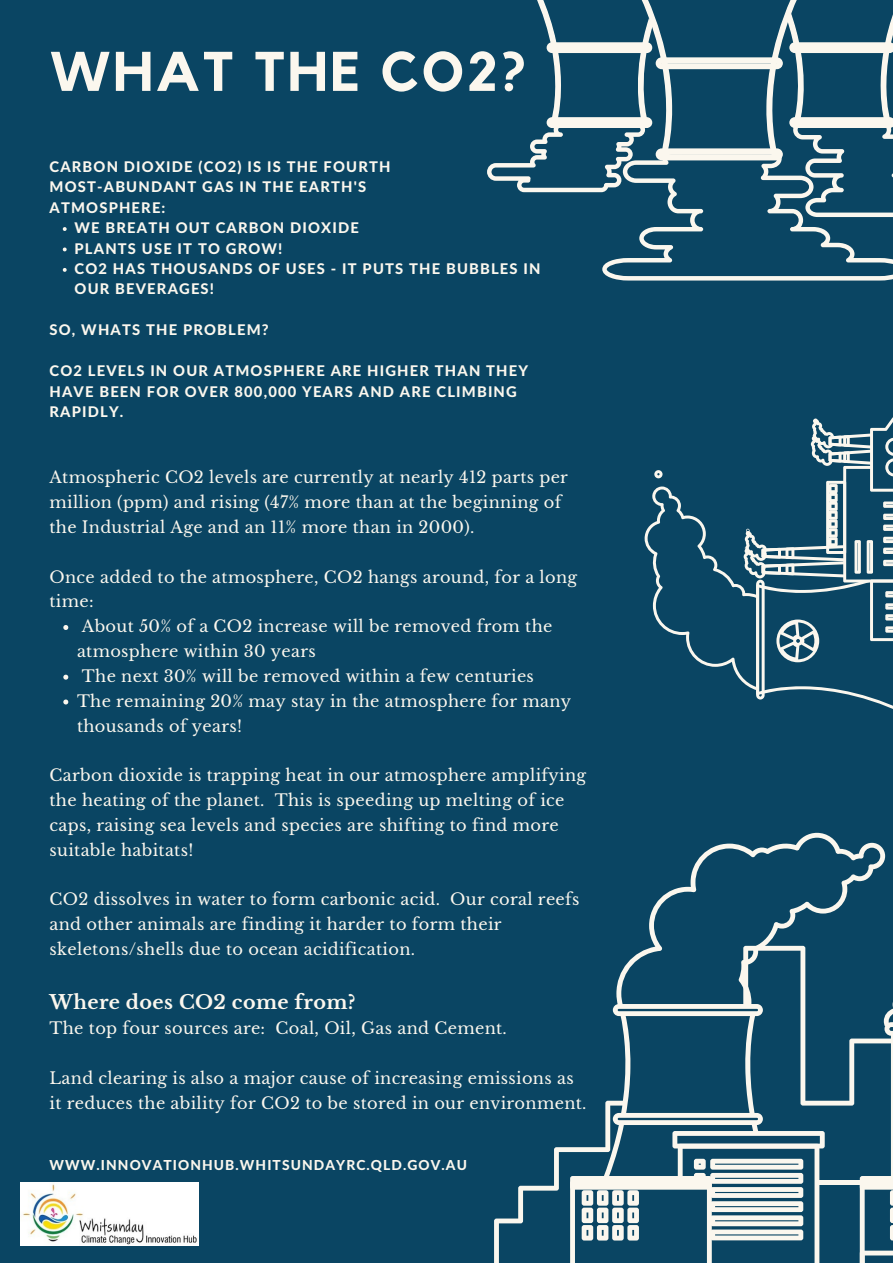
<style>
.page{position:relative;width:893px;height:1263px;background:#0a4563}
.page>*{position:absolute;margin:0;border:0;box-sizing:border-box;transform-origin:0 0}
.t1{font:700 55.12px "Kollektif";letter-spacing:.05em;color:#fbf7ee}
.t2{font:700 19.12px "Libre Baskerville";letter-spacing:.02em;color:#fbf7ee}
.t3{font:16.2px/24.8px "Libre Baskerville";letter-spacing:.02em;color:#fbf7ee}
.t4{font:16.12px/24.8px "Libre Baskerville";letter-spacing:.02em;color:#fbf7ee}
.t5{font:800 14.7px/20.4px "Lato Latin";letter-spacing:.08em;color:#fbf7ee}
.t6{font:800 13.8px "Lato Latin";letter-spacing:.08em;color:#fbf7ee}
</style>
<div class="page">
<svg style="left:644px;top:417px;width:249px;height:292px"></svg>
<svg style="left:494px;top:1147px;width:76px;height:116px"></svg>
<svg style="left:649px;top:833px;width:236px;height:113px"></svg>
<svg style="left:570px;top:946px;width:323px;height:317px"></svg>
<svg style="left:487px;top:0;width:406px;height:281px"></svg>
<svg style="left:63px;top:625px;width:5px;height:5px"></svg>
<svg style="left:63px;top:675px;width:5px;height:5px"></svg>
<svg style="left:63px;top:699px;width:5px;height:5px"></svg>
<svg style="left:63px;top:227px;width:4px;height:4px"></svg>
<svg style="left:63px;top:247px;width:4px;height:4px"></svg>
<svg style="left:63px;top:268px;width:4px;height:4px"></svg>
<img style="left:20px;top:1182px;width:178px;height:64px">
<p class="t1" style="left:50px;top:46px;width:478px">WHAT THE CO2?</p>
<p class="t5" style="left:50px;top:157px;width:342px">CARBON DIOXIDE (CO2) IS IS THE FOURTH</p>
<p class="t5" style="left:50px;top:178px;width:318px">MOST-ABUNDANT GAS IN THE EARTH'S</p>
<p class="t5" style="left:50px;top:198px;width:117px">ATMOSPHERE:</p>
<p class="t5" style="left:75px;top:218px;width:286px">WE BREATH OUT CARBON DIOXIDE</p>
<p class="t5" style="left:75px;top:239px;width:209px">PLANTS USE IT TO GROW!</p>
<p class="t5" style="left:75px;top:259px;width:467px">CO2 HAS THOUSANDS OF USES - IT PUTS THE BUBBLES IN<br>OUR BEVERAGES!</p>
<p class="t5" style="left:50px;top:321px;width:221px">SO, WHATS THE PROBLEM?</p>
<p class="t5" style="left:50px;top:361px;width:480px">CO2 LEVELS IN OUR ATMOSPHERE ARE HIGHER THAN THEY<br>HAVE BEEN FOR OVER 800,000 YEARS AND ARE CLIMBING<br>RAPIDLY.</p>
<p class="t4" style="left:50px;top:465px;width:520px">Atmospheric CO2 levels are currently at nearly 412 parts per million (ppm) and rising (47% more than at the beginning of the Industrial Age and an 11% more than in 2000).</p>
<p class="t4" style="left:50px;top:564px;width:529px">Once added to the atmosphere, CO2 hangs around, for a long time:</p>
<p class="t4" style="left:77px;top:614px;width:477px;text-indent:5px">About 50% of a CO2 increase will be removed from the atmosphere within 30 years</p>
<p class="t4" style="left:82px;top:664px;width:453px">The next 30% will be removed within a few centuries</p>
<p class="t4" style="left:77px;top:689px;width:496px">The remaining 20% may stay in the atmosphere for many thousands of years!</p>
<p class="t3" style="left:50px;top:763px;width:538px">Carbon dioxide is trapping heat in our atmosphere amplifying the heating of the planet. This is speeding up melting of ice caps, raising sea levels and species are shifting to find more suitable habitats!</p>
<p class="t3" style="left:50px;top:887px;width:531px">CO2 dissolves in water to form carbonic acid. Our coral reefs and other animals are finding it harder to form their skeletons/shells due to ocean acidification.</p>
<p class="t2" style="left:50px;top:990px;width:308px">Where does CO2 come from?</p>
<p class="t3" style="left:50px;top:1016px;width:459px">The top four sources are: Coal, Oil, Gas and Cement.</p>
<p class="t3" style="left:50px;top:1065px;width:538px">Land clearing is also a major cause of increasing emissions as it reduces the ability for CO2 to be stored in our environment.</p>
<p class="t6" style="left:50px;top:1158px;width:419px">WWW.INNOVATIONHUB.WHITSUNDAYRC.QLD.GOV.AU</p>
</div>
